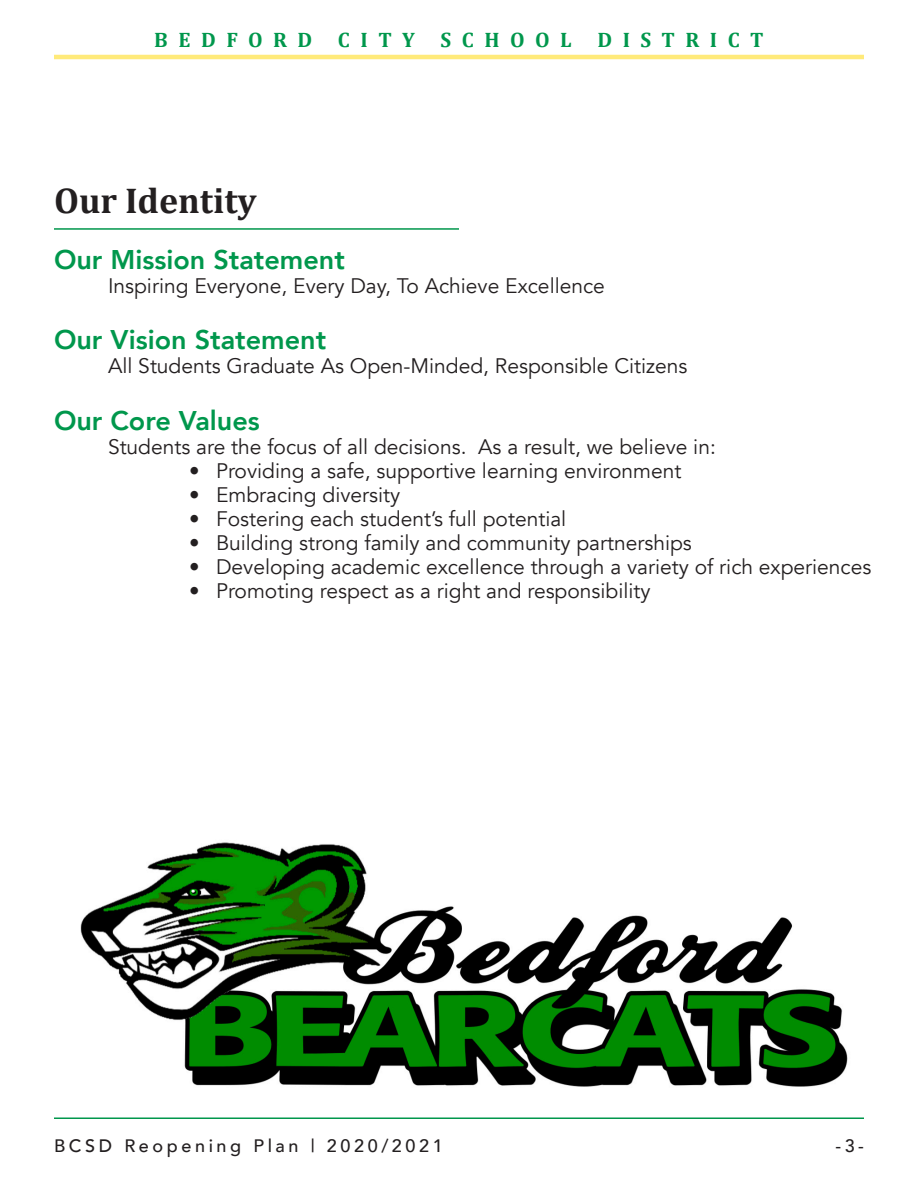
<style>
.page{position:relative;width:918px;height:1188px;background:#fff}
.page>*{position:absolute;margin:0;border:0;box-sizing:border-box;transform-origin:0 0}
.t1{font:700 36px "Cambria";color:#231f20}
.t2{font:800 27px "Avenir";color:#00974c}
.t3{font:21px "Avenir";color:#231f20}
.t4{font:700 21px "Cambria";letter-spacing:.5em;color:#00974c}
.t5{font:500 18px "Avenir";letter-spacing:.2em;color:#231f20}
</style>
<div class="page">
<hr style="left:54px;top:1118px;width:810px;height:1px;background:#00974c">
<hr style="left:54px;top:55px;width:810px;height:4px;background:#ffea7a">
<hr style="left:54px;top:228px;width:405px;height:2px;background:#00964c">
<img style="left:80px;top:842px;width:768px;height:245px">
<p class="t4" style="left:154px;top:25px;width:611px">BEDFORD CITY SCHOOL DISTRICT</p>
<p class="t1" style="left:54px;top:175px;width:204px">Our Identity</p>
<p class="t2" style="left:54px;top:239px;width:292px">Our Mission Statement</p>
<p class="t3" style="left:108px;top:273px;width:498px">Inspiring Everyone, Every Day, To Achieve Excellence</p>
<p class="t2" style="left:54px;top:319px;width:274px">Our Vision Statement</p>
<p class="t3" style="left:108px;top:354px;width:581px">All Students Graduate As Open-Minded, Responsible Citizens</p>
<p class="t2" style="left:54px;top:399px;width:207px">Our Core Values</p>
<p class="t3" style="left:108px;top:434px;width:609px">Students are the focus of all decisions. As a result, we believe in:</p>
<p class="t3" style="left:189px;top:458px;width:494px">• Providing a safe, supportive learning environment</p>
<p class="t3" style="left:189px;top:482px;width:213px">• Embracing diversity</p>
<p class="t3" style="left:189px;top:506px;width:379px">• Fostering each student’s full potential</p>
<p class="t3" style="left:189px;top:530px;width:504px">• Building strong family and community partnerships</p>
<p class="t3" style="left:189px;top:554px;width:684px">• Developing academic excellence through a variety of rich experiences</p>
<p class="t3" style="left:189px;top:578px;width:463px">• Promoting respect as a right and responsibility</p>
<p class="t5" style="left:54px;top:1130px;width:390px">BCSD Reopening Plan | 2020/2021</p>
<p class="t5" style="left:835px;top:1130px;width:30px">-3-</p>
</div>
